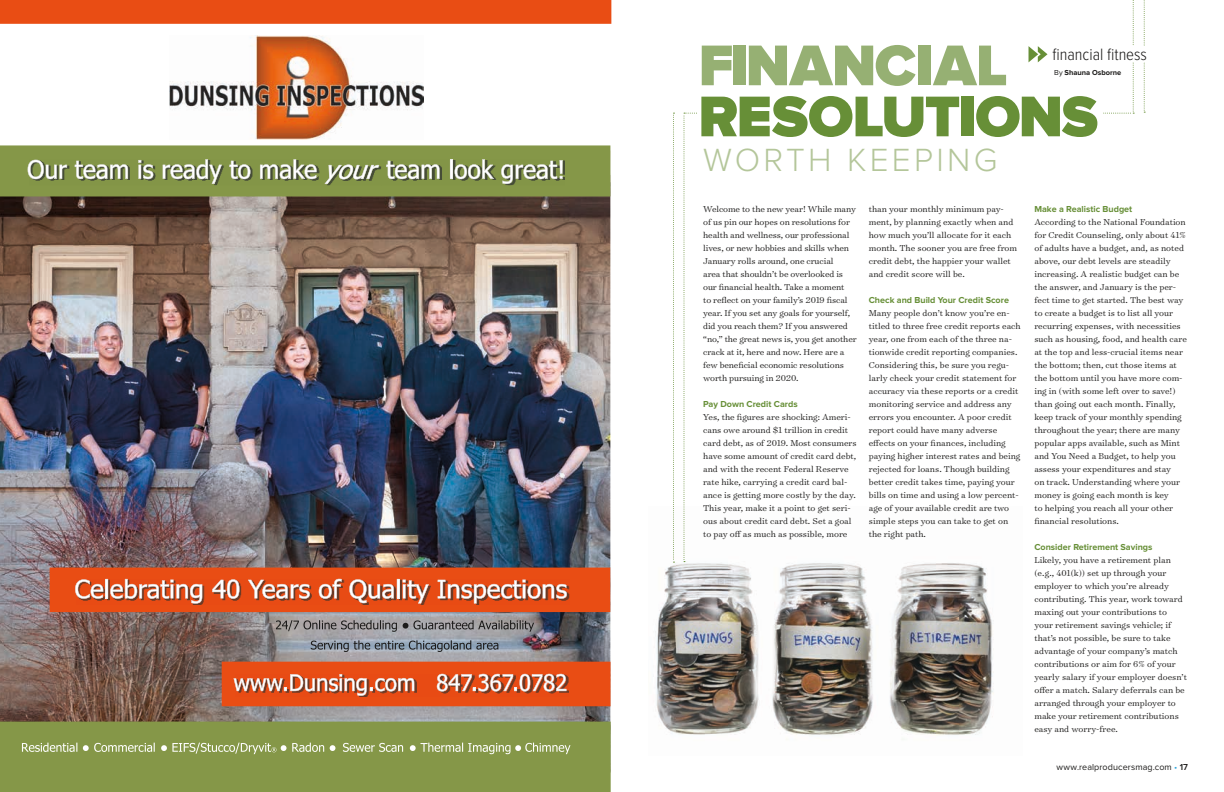
<style>
.page{position:relative;width:1224px;height:792px;background:#fff}
.page>*{position:absolute;margin:0;border:0;box-sizing:border-box;transform-origin:0 0}
.t1{font:900 59.5px "Proxima Nova";letter-spacing:-.03em;color:#678f37}
.t2{font:900 59.5px "Proxima Nova";letter-spacing:-.015em;color:#96b073}
.t3{font:300 33.3px "Proxima Nova";letter-spacing:.1em;color:#b4c69a}
.t4{font:300 17px "Proxima Nova Cond";color:#1c1b1a}
.t5{font:300 9.8px/13px "Surveyor Text";color:#1c1b1a}
.t6{font:700 9px "Proxima Nova";color:#678f37}
.t7{font:9px "Proxima Nova";letter-spacing:.01em;color:#1c1b1a}
.t8{font:700 7.5px "Proxima Nova";color:#1c1b1a}
.s1{font-weight:400}
.s2{color:#2ea5dc}
.s3{font-weight:600}
</style>
<div class="page">
<div style="left:0;top:0;width:611px;height:24px;background:#e94d14"></div>
<img style="left:169px;top:36px;width:255px;height:104px">
<img style="left:0;top:196px;width:610px;height:526px">
<svg style="left:50px;top:568px;width:560px;height:44px;background:#de6235"></svg>
<div style="left:0;top:722px;width:611px;height:70px;background:#859748"></div>
<svg style="left:22px;top:743px;width:55px;height:9px"></svg>
<svg style="left:83px;top:743px;width:72px;height:9px"></svg>
<svg style="left:161px;top:743px;width:163px;height:11px;background:#a3b075"></svg>
<svg style="left:330px;top:745px;width:5px;height:6px"></svg>
<svg style="left:343px;top:743px;width:60px;height:9px"></svg>
<svg style="left:410px;top:743px;width:160px;height:11px;background:#a2b074"></svg>
<svg style="left:0;top:145px;width:610px;height:51px;background:#8d9c5b"></svg>
<svg style="left:222px;top:662px;width:389px;height:44px;background:#de5e30"></svg>
<svg style="left:276px;top:620px;width:121px;height:12px"></svg>
<svg style="left:403px;top:620px;width:131px;height:12px;background:#848385"></svg>
<svg style="left:311px;top:640px;width:187px;height:12px;background:#808b97"></svg>
<svg style="left:1144px;top:0;width:1px;height:113px"></svg>
<img style="left:655px;top:506px;width:339px;height:234px">
<svg style="left:673px;top:113px;width:2px;height:450px"></svg>
<div style="left:1053px;top:46px;width:94px;height:16px;background:#fff"></div>
<svg style="left:684px;top:0;width:450px;height:562px"></svg>
<h1 class="t2" style="left:699px;top:38px;width:311px">FINANCIAL</h1>
<h3 class="t4" style="left:1053px;top:46px;width:96px">financial fitness</h3>
<p class="t8" style="left:1054px;top:70px;width:69px"><span class="s1">By</span> Shauna Osborne</p>
<h1 class="t1" style="left:698px;top:89px;width:401px">RESOLUTIONS</h1>
<h2 class="t3" style="left:703px;top:145px;width:296px">WORTH KEEPING</h2>
<p class="t5" style="left:703px;top:203px;width:155px">Welcome to the new year! While many of us pin our hopes on resolutions for health and wellness, our professional lives, or new hobbies and skills when January rolls around, one crucial<br>area that shouldn’t be overlooked is our financial health. Take a moment<br>to reflect on your family’s 2019 fiscal year. If you set any goals for yourself, did you reach them? If you answered “no,” the great news is, you get another crack at it, here and now. Here are a few beneficial economic resolutions worth pursuing in 2020.</p>
<p class="t6" style="left:703px;top:400px;width:96px">Pay Down Credit Cards</p>
<p class="t5" style="left:703px;top:411px;width:155px">Yes, the figures are shocking: Ameri&shy;cans owe around $1 trillion in credit card debt, as of 2019. Most consumers have some amount of credit card debt, and with the recent Federal Reserve rate hike, carrying a credit card bal&shy;ance is getting more costly by the day.<br>This year, make it a point to get seri&shy;ous about credit card debt. Set a goal to pay off as much as possible, more</p>
<p class="t5" style="left:869px;top:203px;width:150px">than your monthly minimum pay&shy;ment, by planning exactly when and how much you’ll allocate for it each month. The sooner you are free from credit debt, the happier your wallet and credit score will be.</p>
<p class="t6" style="left:869px;top:296px;width:142px">Check and Build Your Credit Score</p>
<p class="t5" style="left:869px;top:307px;width:154px">Many people don’t know you’re en&shy;titled to three free credit reports each year, one from each of the three na&shy;tionwide credit reporting companies.<br>Considering this, be sure you regu&shy;larly check your credit statement for accuracy via these reports or a credit monitoring service and address any errors you encounter. A poor credit report could have many adverse effects on your finances, including paying higher interest rates and being rejected for loans. Though building better credit takes time, paying your bills on time and using a low percent&shy;age of your available credit are two simple steps you can take to get on the right path.</p>
<p class="t6" style="left:1034px;top:205px;width:99px">Make a Realistic Budget</p>
<p class="t5" style="left:1034px;top:215px;width:154px">According to the National Foundation for Credit Counseling, only about 41% of adults have a budget, and, as noted above, our debt levels are steadily increasing. A realistic budget can be the answer, and January is the per&shy;fect time to get started. The best way to create a budget is to list all your recurring expenses, with necessities such as housing, food, and health care at the top and less-crucial items near the bottom; then, cut those items at the bottom until you have more com&shy;ing in (with some left over to save!) than going out each month. Finally, keep track of your monthly spending throughout the year; there are many popular apps available, such as Mint and You Need a Budget, to help you assess your expenditures and stay<br>on track. Understanding where your money is going each month is key<br>to helping you reach all your other financial resolutions.</p>
<p class="t6" style="left:1034px;top:543px;width:120px">Consider Retirement Savings</p>
<p class="t5" style="left:1034px;top:553px;width:154px">Likely, you have a retirement plan (e.g., 401(k)) set up through your employer to which you’re already contributing. This year, work toward maxing out your contributions to your retirement savings vehicle; if that’s not possible, be sure to take advantage of your company’s match contributions or aim for 6% of your yearly salary if your employer doesn’t offer a match. Salary deferrals can be arranged through your employer to make your retirement contributions easy and worry-free.</p>
<p class="t7" style="left:1057px;top:762px;width:133px">www.realproducersmag.com <span class="s2">•</span> <span class="s3">17</span></p>
</div>
